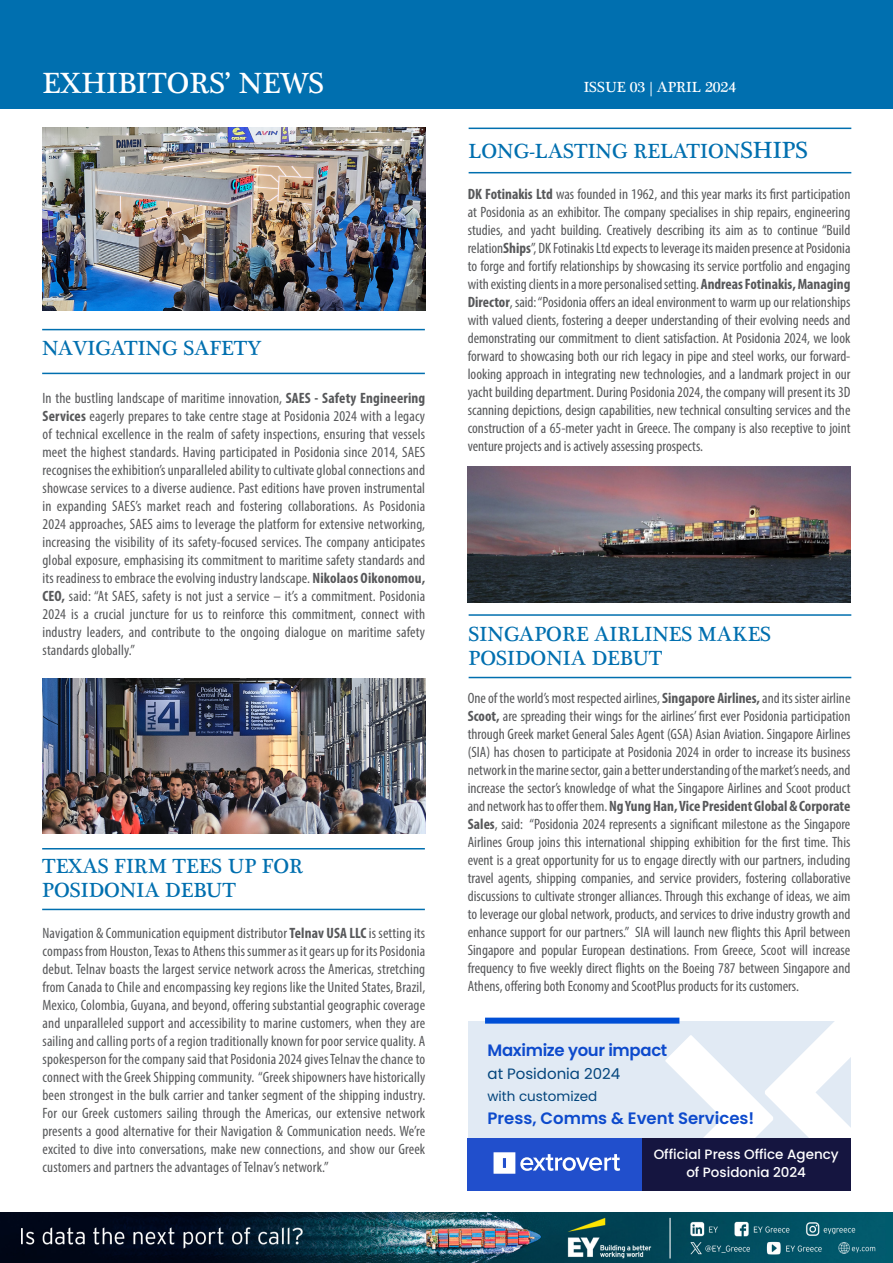
<style>
.page{position:relative;width:893px;height:1263px;background:#fff}
.page>*{position:absolute;margin:0;border:0;box-sizing:border-box;transform-origin:0 0}
.t1{font:30px "Plantagenet Cherokee";color:#fff}
.t2{font:21px/24px "Plantagenet Cherokee";color:#006faf}
.t3{font:600 16.5px "Poppins";color:#0d4acc}
.t4{font:600 16.5px "Poppins";letter-spacing:-.02em;color:#0d4acc}
.t5{font:condensed 15px/18px "Myriad Pro";letter-spacing:.005em;color:#57585a;text-align:justify}
.t6{font:15px "Plantagenet Cherokee";color:#fff}
.t7{font:15px "Poppins";color:#03457d}
.t8{font:500 13.5px/18.1px "Poppins";color:#fff;text-align:center}
.t9{font:13.5px "Poppins";color:#03457d}
.s1{font-weight:700}
.s2{font-size:24px}
</style>
<div class="page">
<img style="left:0;top:1212px;width:893px;height:51px">
<img style="left:468px;top:467px;width:382px;height:136px">
<img style="left:43px;top:128px;width:382px;height:182px">
<div style="left:0;top:0;width:893px;height:108px;background:#006faf"></div>
<img style="left:42px;top:678px;width:383px;height:155px">
<hr style="left:42px;top:848px;width:383px;height:1px;background:#006faf">
<hr style="left:42px;top:329px;width:383px;height:1px;background:#006faf">
<hr style="left:469px;top:614px;width:382px;height:2px;background:#006faf">
<hr style="left:42px;top:909px;width:383px;height:1px;background:#006faf">
<hr style="left:42px;top:373px;width:383px;height:1px;background:#006faf">
<hr style="left:469px;top:677px;width:382px;height:1px;background:#006faf">
<hr style="left:469px;top:128px;width:382px;height:1px;background:#006faf">
<hr style="left:469px;top:172px;width:382px;height:1px;background:#006faf">
<div style="left:468px;top:1020px;width:382px;height:118px;background:#e1eaf4"></div>
<svg style="left:665px;top:1017px;width:186px;height:174px"></svg>
<div style="left:485px;top:1017px;width:194px;height:6px;background:#004fd6"></div>
<div style="left:468px;top:1138px;width:174px;height:53px;background:#214fcc"></div>
<div style="left:642px;top:1138px;width:208px;height:53px;background:#151540"></div>
<svg style="left:494px;top:1152px;width:126px;height:22px"></svg>
<p class="t1" style="left:43px;top:65px;width:283px">EXHIBITORS’ NEWS</p>
<p class="t6" style="left:584px;top:78px;width:154px">ISSUE 03 | APRIL 2024</p>
<p class="t2" style="left:42px;top:337px;width:220px">NAVIGATING SAFETY</p>
<p class="t5" style="left:43px;top:389px;width:384px">In the bustling landscape of maritime innovation, <span class="s1">SAES - Safety Engineering Services</span> eagerly prepares to take centre stage at Posidonia 2024 with a legacy of technical excellence in the realm of safety inspections, ensuring that vessels meet the highest standards. Having participated in Posidonia since 2014, SAES recognises the exhibition’s unparalleled ability to cultivate global connections and showcase services to a diverse audience. Past editions have proven instrumental in expanding SAES’s market reach and fostering collaborations. As Posidonia 2024 approaches, SAES aims to leverage the platform for extensive networking, increasing the visibility of its safety-focused services. The company anticipates global exposure, emphasising its commitment to maritime safety standards and its readiness to embrace the evolving industry landscape. <span class="s1">Nikolaos Oikonomou, CEO,</span> said: “At SAES, safety is not just a service – it’s a commitment. Posidonia 2024 is a crucial juncture for us to reinforce this commitment, connect with industry leaders, and contribute to the ongoing dialogue on maritime safety standards globally.”</p>
<p class="t2" style="left:42px;top:855px;width:263px">TEXAS FIRM TEES UP FOR<br>POSIDONIA DEBUT</p>
<p class="t5" style="left:43px;top:924px;width:384px">Navigation &amp; Communication equipment distributor <span class="s1">Telnav USA LLC</span> is setting its compass from Houston, Texas to Athens this summer as it gears up for its Posidonia debut. Telnav boasts the largest service network across the Americas, stretching from Canada to Chile and encompassing key regions like the United States, Brazil, Mexico, Colombia, Guyana, and beyond, offering substantial geographic coverage and unparalleled support and accessibility to marine customers, when they are sailing and calling ports of a region traditionally known for poor service quality. A spokesperson for the company said that Posidonia 2024 gives Telnav the chance to connect with the Greek Shipping community. “Greek shipowners have historically been strongest in the bulk carrier and tanker segment of the shipping industry.<br>For our Greek customers sailing through the Americas, our extensive network presents a good alternative for their Navigation &amp; Communication needs. We’re excited to dive into conversations, make new connections, and show our Greek customers and partners the advantages of Telnav’s network.”</p>
<p class="t2" style="left:469px;top:140px;width:341px">LONG-LASTING RELATION<span class="s2">SHIPS</span></p>
<p class="t5" style="left:468px;top:184px;width:384px"><span class="s1">DK Fotinakis Ltd</span> was founded in 1962, and this year marks its first participation at Posidonia as an exhibitor. The company specialises in ship repairs, engineering studies, and yacht building. Creatively describing its aim as to continue “Build relation<span class="s1">Ships</span>”, DK Fotinakis Ltd expects to leverage its maiden presence at Posidonia to forge and fortify relationships by showcasing its service portfolio and engaging with existing clients in a more personalised setting. <span class="s1">Andreas Fotinakis, Managing Director</span>, said: “Posidonia offers an ideal environment to warm up our relationships with valued clients, fostering a deeper understanding of their evolving needs and demonstrating our commitment to client satisfaction. At Posidonia 2024, we look forward to showcasing both our rich legacy in pipe and steel works, our forward&shy;looking approach in integrating new technologies, and a landmark project in our yacht building department. During Posidonia 2024, the company will present its 3D scanning depictions, design capabilities, new technical consulting services and the construction of a 65-meter yacht in Greece. The company is also receptive to joint venture projects and is actively assessing prospects.</p>
<p class="t2" style="left:469px;top:622px;width:304px">SINGAPORE AIRLINES MAKES<br>POSIDONIA DEBUT</p>
<p class="t5" style="left:468px;top:689px;width:384px">One of the world’s most respected airlines, <span class="s1">Singapore Airlines,</span> and its sister airline <span class="s1">Scoot,</span> are spreading their wings for the airlines’ first ever Posidonia participation through Greek market General Sales Agent (GSA) Asian Aviation. Singapore Airlines (SIA) has chosen to participate at Posidonia 2024 in order to increase its business network in the marine sector, gain a better understanding of the market’s needs, and increase the sector’s knowledge of what the Singapore Airlines and Scoot product and network has to offer them. <span class="s1">Ng Yung Han, Vice President Global &amp; Corporate Sales</span>, said: “Posidonia 2024 represents a significant milestone as the Singapore Airlines Group joins this international shipping exhibition for the first time. This event is a great opportunity for us to engage directly with our partners, including travel agents, shipping companies, and service providers, fostering collaborative discussions to cultivate stronger alliances. Through this exchange of ideas, we aim to leverage our global network, products, and services to drive industry growth and enhance support for our partners.” SIA will launch new flights this April between Singapore and popular European destinations. From Greece, Scoot will increase frequency to five weekly direct flights on the Boeing 787 between Singapore and Athens, offering both Economy and ScootPlus products for its customers.</p>
<p class="t4" style="left:487px;top:1041px;width:181px">Maximize your impact</p>
<p class="t7" style="left:487px;top:1065px;width:134px">at Posidonia 2024</p>
<p class="t9" style="left:487px;top:1089px;width:111px">with customized</p>
<p class="t3" style="left:487px;top:1108px;width:268px">Press, Comms &amp; Event Services!</p>
<p class="t8" style="left:654px;top:1145px;width:186px">Official Press Office Agency of Posidonia 2024</p>
</div>
